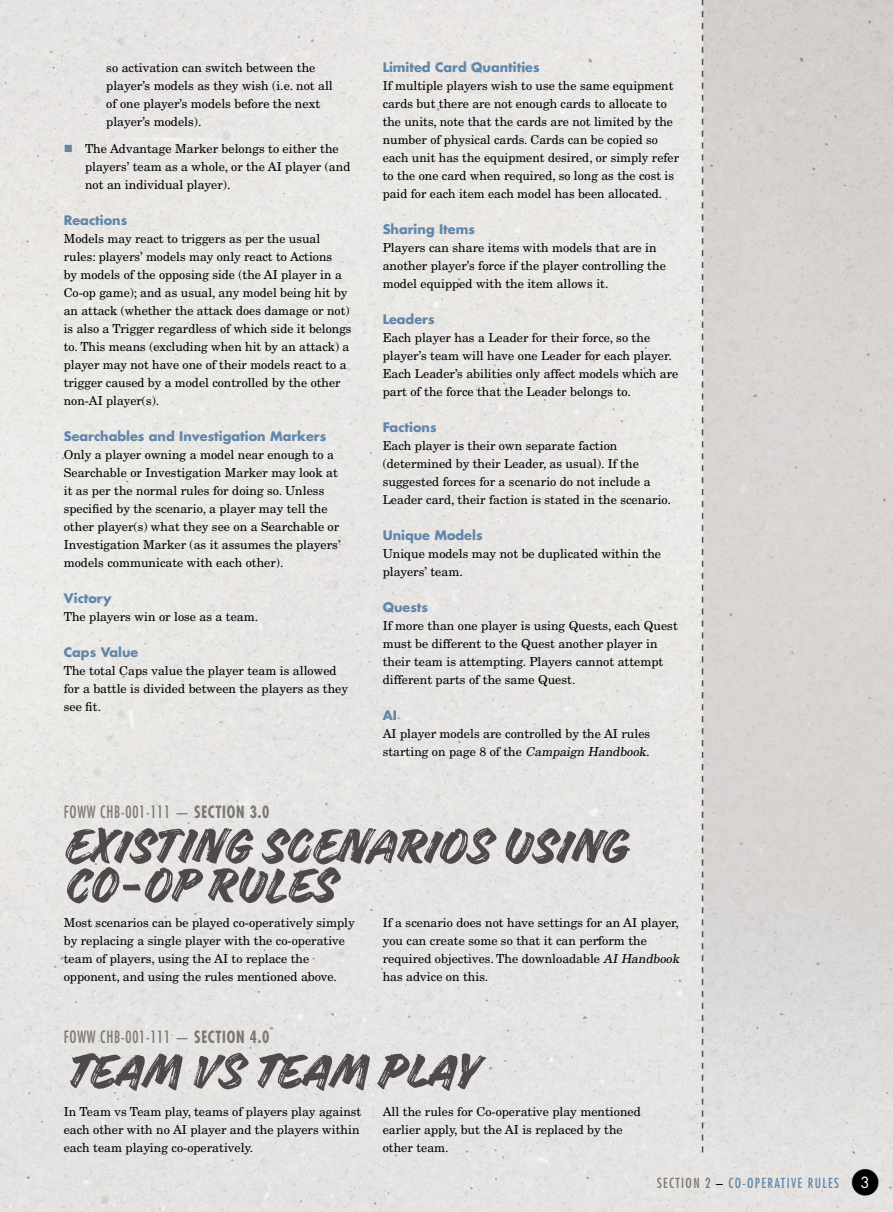
<style>
.page{position:relative;width:893px;height:1212px;background:#fff}
.page>*{position:absolute;margin:0;border:0;box-sizing:border-box;transform-origin:0 0}
.t1{font:57px "Handelson Two";color:#4d4a49}
.t2{font:condensed 16.5px "Futura Std";letter-spacing:.05em;color:#7c7772;scale:.9 1}
.t3{font:15px "Futura Std";color:#fff}
.t4{font:condensed 13.5px "Futura Std";letter-spacing:.1em;color:#6086aa}
.t5{font:700 12.9px "Futura Std";color:#6086aa}
.t6{font:12.3px/18px "New Century Schlbk LT Std";color:#000}
.s1{color:#6086aa}
.s2{font-style:italic}
.s3{font-weight:700}
.s4{color:#7c7772}
.s5{color:#000}
</style>
<div class="page">
<img style="left:0;top:0;width:893px;height:1212px">
<p class="t6" style="left:106px;top:59px;width:228px">so activation can switch between the player’s models as they wish (i.e. not all of one player’s models before the next player’s models).</p>
<p class="t6" style="left:85px;top:140px;width:267px;text-indent:-21px"><span class="s1">■</span> The Advantage Marker belongs to either the players’ team as a whole, or the AI player (and not an individual player).</p>
<p class="t5" style="left:64px;top:212px;width:65px">Reactions</p>
<p class="t6" style="left:64px;top:230px;width:289px">Models may react to triggers as per the usual rules: players’ models may only react to Actions<br>by models of the opposing side (the AI player in a Co-op game); and as usual, any model being hit by an attack (whether the attack does damage or not) is also a Trigger regardless of which side it belongs to. This means (excluding when hit by an attack) a player may not have one of their models react to a trigger caused by a model controlled by the other non-AI player(s).</p>
<p class="t5" style="left:64px;top:428px;width:264px">Searchables and Investigation Markers</p>
<p class="t6" style="left:64px;top:446px;width:278px">Only a player owning a model near enough to a Searchable or Investigation Marker may look at it as per the normal rules for doing so. Unless specified by the scenario, a player may tell the other player(s) what they see on a Searchable or Investigation Marker (as it assumes the players’ models communicate with each other).</p>
<p class="t5" style="left:64px;top:590px;width:49px">Victory</p>
<p class="t6" style="left:64px;top:608px;width:196px">The players win or lose as a team.</p>
<p class="t5" style="left:64px;top:644px;width:76px">Caps Value</p>
<p class="t6" style="left:64px;top:662px;width:286px">The total Caps value the player team is allowed for a battle is divided between the players as they see fit.</p>
<p class="t5" style="left:383px;top:59px;width:158px">Limited Card Quantities</p>
<p class="t6" style="left:383px;top:77px;width:298px">If multiple players wish to use the same equipment cards but there are not enough cards to allocate to the units, note that the cards are not limited by the number of physical cards. Cards can be copied so each unit has the equipment desired, or simply refer to the one card when required, so long as the cost is paid for each item each model has been allocated.</p>
<p class="t5" style="left:383px;top:221px;width:94px">Sharing Items</p>
<p class="t6" style="left:383px;top:239px;width:285px">Players can share items with models that are in another player’s force if the player controlling the model equipped with the item allows it.</p>
<p class="t5" style="left:383px;top:311px;width:53px">Leaders</p>
<p class="t6" style="left:383px;top:329px;width:297px">Each player has a Leader for their force, so the player’s team will have one Leader for each player.<br>Each Leader’s abilities only affect models which are part of the force that the Leader belongs to.</p>
<p class="t5" style="left:383px;top:419px;width:55px">Factions</p>
<p class="t6" style="left:383px;top:437px;width:290px">Each player is their own separate faction (determined by their Leader, as usual). If the suggested forces for a scenario do not include a Leader card, their faction is stated in the scenario.</p>
<p class="t5" style="left:383px;top:527px;width:101px">Unique Models</p>
<p class="t6" style="left:383px;top:545px;width:280px">Unique models may not be duplicated within the players’ team.</p>
<p class="t5" style="left:383px;top:599px;width:47px">Quests</p>
<p class="t6" style="left:383px;top:617px;width:297px">If more than one player is using Quests, each Quest must be different to the Quest another player in their team is attempting. Players cannot attempt different parts of the same Quest.</p>
<p class="t5" style="left:383px;top:707px;width:16px">AI</p>
<p class="t6" style="left:383px;top:725px;width:271px">AI player models are controlled by the AI rules s t a r t i n g o n p a g e 8 o f t h e <span class="s2">Campaign Handbook.</span></p>
<h2 class="t2" style="left:64px;top:802px;width:230px">FOWW CHB-001-111 — <span class="s3">SECTION 3.0</span></h2>
<h1 class="t1" style="left:64px;top:814px;width:566px">EXISTING SCENARIOS USING</h1>
<h1 class="t1" style="left:64px;top:853px;width:274px">CO-OP RULES</h1>
<p class="t6" style="left:64px;top:914px;width:292px">Most scenarios can be played co-operatively simply by replacing a single player with the co-operative team of players, using the AI to replace the opponent, and using the rules mentioned above.</p>
<p class="t6" style="left:383px;top:914px;width:301px">If a scenario does not have settings for an AI player, you can create some so that it can perform the required objectives. The downloadable <span class="s2">AI Handbook </span>has advice on this.</p>
<h2 class="t2" style="left:64px;top:1027px;width:230px">FOWW CHB-001-111 — <span class="s3">SECTION 4.0</span></h2>
<h1 class="t1" style="left:64px;top:1039px;width:415px">TEAM VS TEAM PLAY</h1>
<p class="t6" style="left:64px;top:1103px;width:299px">In Team vs Team play, teams of players play against each other with no AI player and the players within each team playing co-operatively.</p>
<p class="t6" style="left:383px;top:1103px;width:260px">All the rules for Co-operative play mentioned earlier apply, but the AI is replaced by the other team.</p>
<p class="t4" style="left:657px;top:1174px;width:183px"><span class="s4">SECTION 2</span> <span class="s5">–</span> CO-OPERATIVE RULES</p>
<p class="t3" style="left:860px;top:1173px;width:11px">3</p>
</div>
